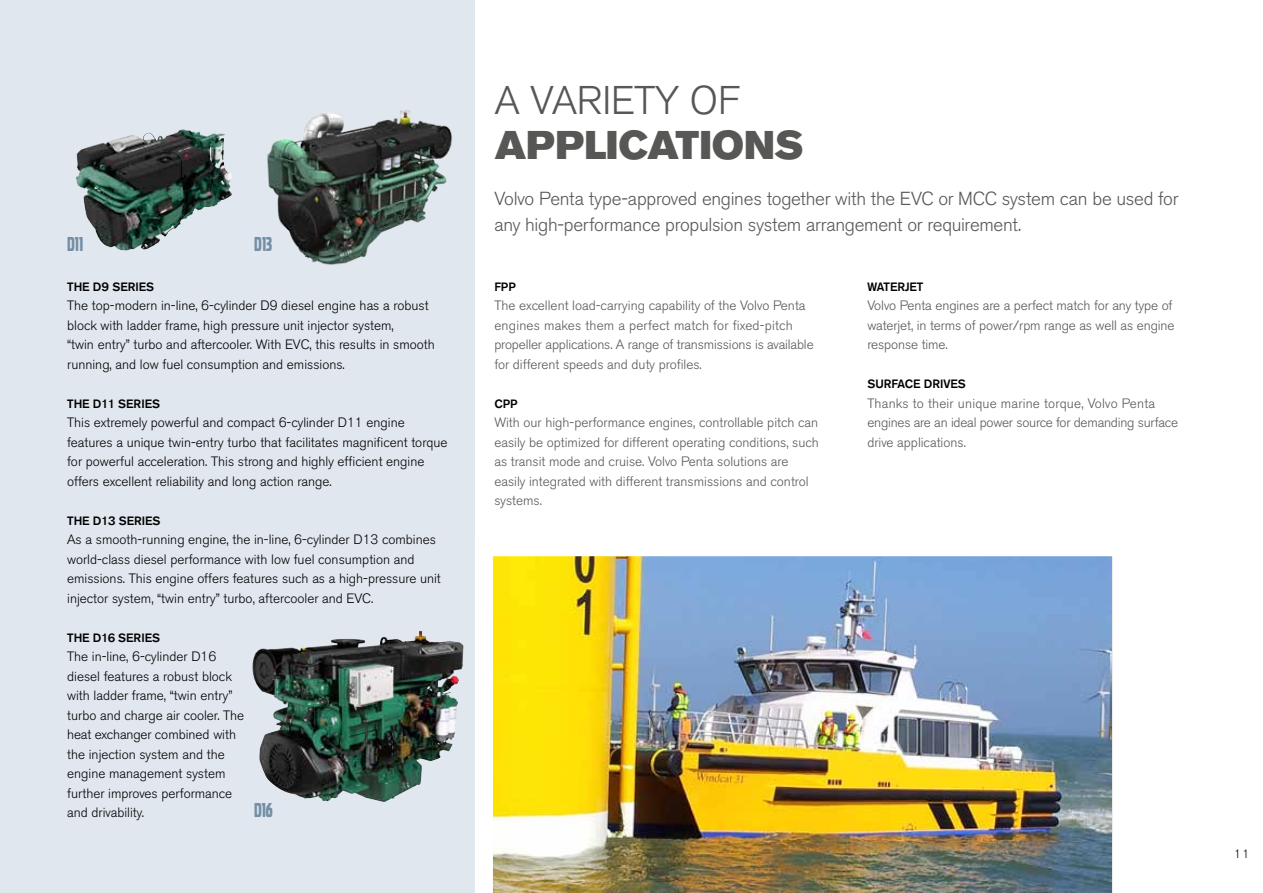
<style>
.page{position:relative;width:1263px;height:893px;background:#fff}
.page>*{position:absolute;margin:0;border:0;box-sizing:border-box;transform-origin:0 0}
.t1{font:39.75px "Volvo Sans Pro Super";color:#575756}
.t2{font:300 39.75px "Volvo Sans Pro";color:#575756}
.t3{font:21px "Volvo Broad Pro";color:#738ea5}
.t4{font:300 18.75px/25.5px "Volvo Sans Pro";letter-spacing:-.015em;color:#575756}
.t5{font:300 13.5px/19.5px "Volvo Sans Pro";color:#000}
.t6{font:300 13.5px/19.5px "Volvo Sans Pro";color:#575756}
.t7{font:500 12px "Volvo Sans Pro";color:#000}
.t8{font:300 12px "Volvo Sans Pro";color:#000}
</style>
<div class="page">
<div style="left:0;top:0;width:475px;height:893px;background:#e0e7ee"></div>
<img style="left:492px;top:556px;width:621px;height:337px">
<img style="left:267px;top:110px;width:185px;height:155px">
<img style="left:252px;top:634px;width:167px;height:167px">
<img style="left:75px;top:129px;width:107px;height:121px">
<h2 class="t3" style="left:67px;top:234px;width:18px">D11</h2>
<h2 class="t3" style="left:254px;top:234px;width:19px">D13</h2>
<p class="t7" style="left:67px;top:279px;width:89px">THE D9 SERIES</p>
<p class="t5" style="left:67px;top:296px;width:369px">The top-modern in-line, 6-cylinder D9 diesel engine has a robust block with ladder frame, high pressure unit injector system,<br>“twin entry” turbo and aftercooler. With EVC, this results in smooth running, and low fuel consumption and emissions.</p>
<p class="t7" style="left:67px;top:396px;width:94px">THE D11 SERIES</p>
<p class="t5" style="left:67px;top:413px;width:382px">This extremely powerful and compact 6-cylinder D11 engine features a unique twin-entry turbo that facilitates magnificent torque for powerful acceleration. This strong and highly efficient engine offers excellent reliability and long action range.</p>
<p class="t7" style="left:67px;top:513px;width:95px">THE D13 SERIES</p>
<p class="t5" style="left:67px;top:530px;width:375px">As a smooth-running engine, the in-line, 6-cylinder D13 combines world-class diesel performance with low fuel consumption and emissions. This engine offers features such as a high-pressure unit injector system, “twin entry” turbo, aftercooler and EVC.</p>
<p class="t7" style="left:67px;top:630px;width:94px">THE D16 SERIES</p>
<p class="t5" style="left:67px;top:647px;width:178px">The in-line, 6-cylinder D16 diesel features a robust block with ladder frame, “twin entry” turbo and charge air cooler. The heat exchanger combined with the injection system and the engine management system further improves performance and drivability.</p>
<h2 class="t3" style="left:254px;top:800px;width:20px">D16</h2>
<h1 class="t2" style="left:495px;top:77px;width:246px">A VARIETY OF</h1>
<h1 class="t1" style="left:495px;top:121px;width:310px">APPLICATIONS</h1>
<h3 class="t4" style="left:494px;top:186px;width:685px">Volvo Penta type-approved engines together with the EVC or MCC system can be used for any high-performance propulsion system arrangement or requirement.</h3>
<p class="t7" style="left:494px;top:279px;width:23px">FPP</p>
<p class="t6" style="left:494px;top:296px;width:321px">The excellent load-carrying capability of the Volvo Penta engines makes them a perfect match for fixed-pitch propeller applications. A range of transmissions is available for different speeds and duty profiles.</p>
<p class="t7" style="left:494px;top:396px;width:25px">CPP</p>
<p class="t6" style="left:494px;top:413px;width:326px">With our high-performance engines, controllable pitch can easily be optimized for different operating conditions, such as transit mode and cruise. Volvo Penta solutions are easily integrated with different transmissions and control systems.</p>
<p class="t7" style="left:867px;top:279px;width:58px">WATERJET</p>
<p class="t6" style="left:867px;top:296px;width:309px">Volvo Penta engines are a perfect match for any type of waterjet, in terms of power/rpm range as well as engine response time.</p>
<p class="t7" style="left:867px;top:377px;width:100px">SURFACE DRIVES</p>
<p class="t6" style="left:867px;top:393px;width:312px">Thanks to their unique marine torque, Volvo Penta engines are an ideal power source for demanding surface drive applications.</p>
<p class="t8" style="left:1234px;top:847px;width:17px">11</p>
</div>
